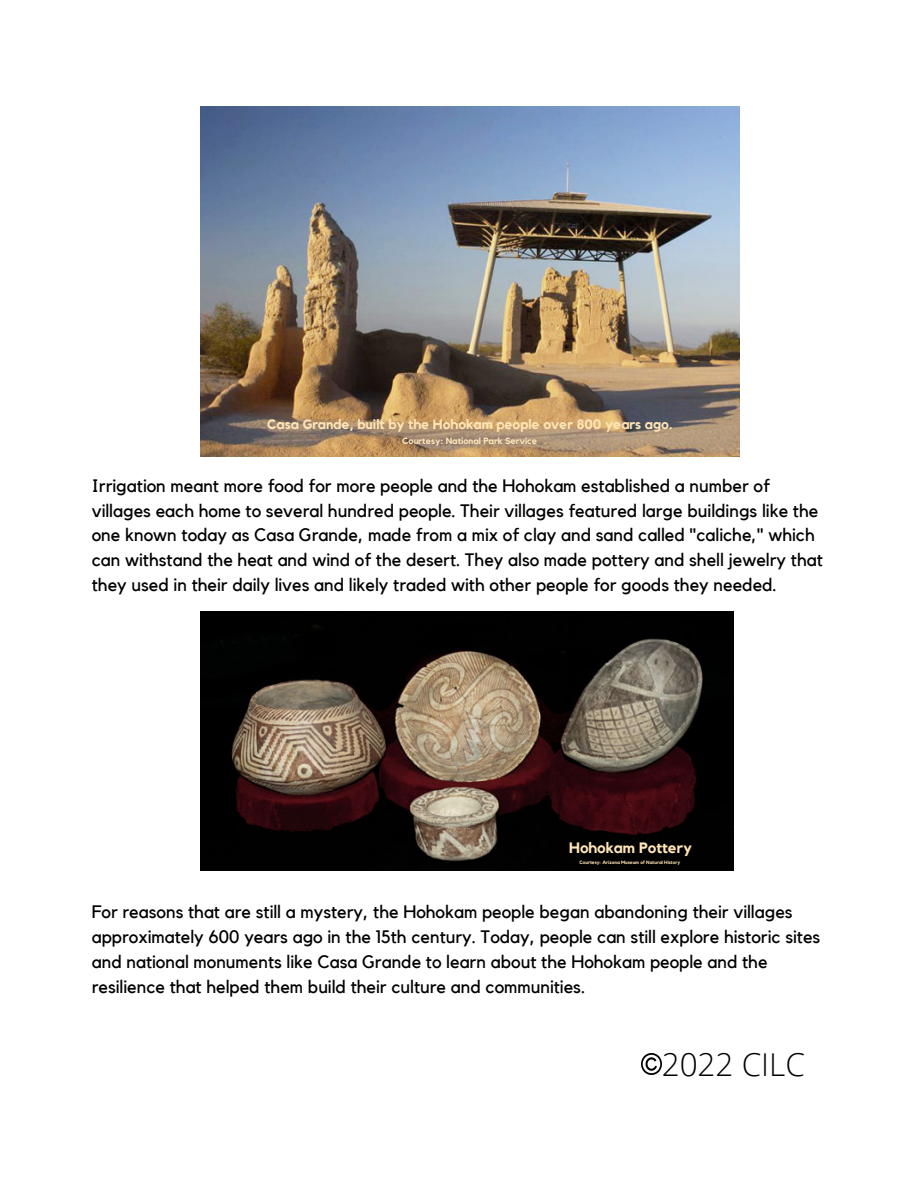
<style>
.page{position:relative;width:918px;height:1188px;background:#fff}
.page>*{position:absolute;margin:0;border:0;box-sizing:border-box;transform-origin:0 0}
.t1{font:300 31.5px "Open Sans";color:#000}
.t2{font:18px/24.8px "Kollektif";color:#000}
.t3{font:700 15px "Kollektif";color:#ffe5b6}
.t4{font:700 13.65px "Kollektif";color:#ffe5b6}
.t5{font:700 9px "Kollektif";color:#ffe5b6}
.t6{font:700 4.8px "Kollektif";color:#ffe5b6}
</style>
<div class="page">
<img style="left:201px;top:107px;width:538px;height:349px">
<img style="left:201px;top:611px;width:533px;height:259px">
<img style="left:641px;top:1054px;width:21px;height:20px">
<p class="t4" style="left:267px;top:418px;width:407px">Casa Grande, built by the Hohokam people over 800 years ago.</p>
<p class="t5" style="left:402px;top:436px;width:137px">Courtesy: National Park Service</p>
<p class="t2" style="left:92px;top:474px;width:733px">Irrigation meant more food for more people and the Hohokam established a number of villages each home to several hundred people. Their villages featured large buildings like the one known today as Casa Grande, made from a mix of clay and sand called "caliche," which can withstand the heat and wind of the desert. They also made pottery and shell jewelry that they used in their daily lives and likely traded with other people for goods they needed.</p>
<p class="t3" style="left:569px;top:841px;width:124px">Hohokam Pottery</p>
<p class="t6" style="left:580px;top:860px;width:102px">Courtesy: Arizona Museum of Natural History</p>
<p class="t2" style="left:92px;top:901px;width:730px">For reasons that are still a mystery, the Hohokam people began abandoning their villages approximately 600 years ago in the 15th century. Today, people can still explore historic sites and national monuments like Casa Grande to learn about the Hohokam people and the resilience that helped them build their culture and communities.</p>
<p class="t1" style="left:662px;top:1042px;width:145px">2022 CILC</p>
</div>
